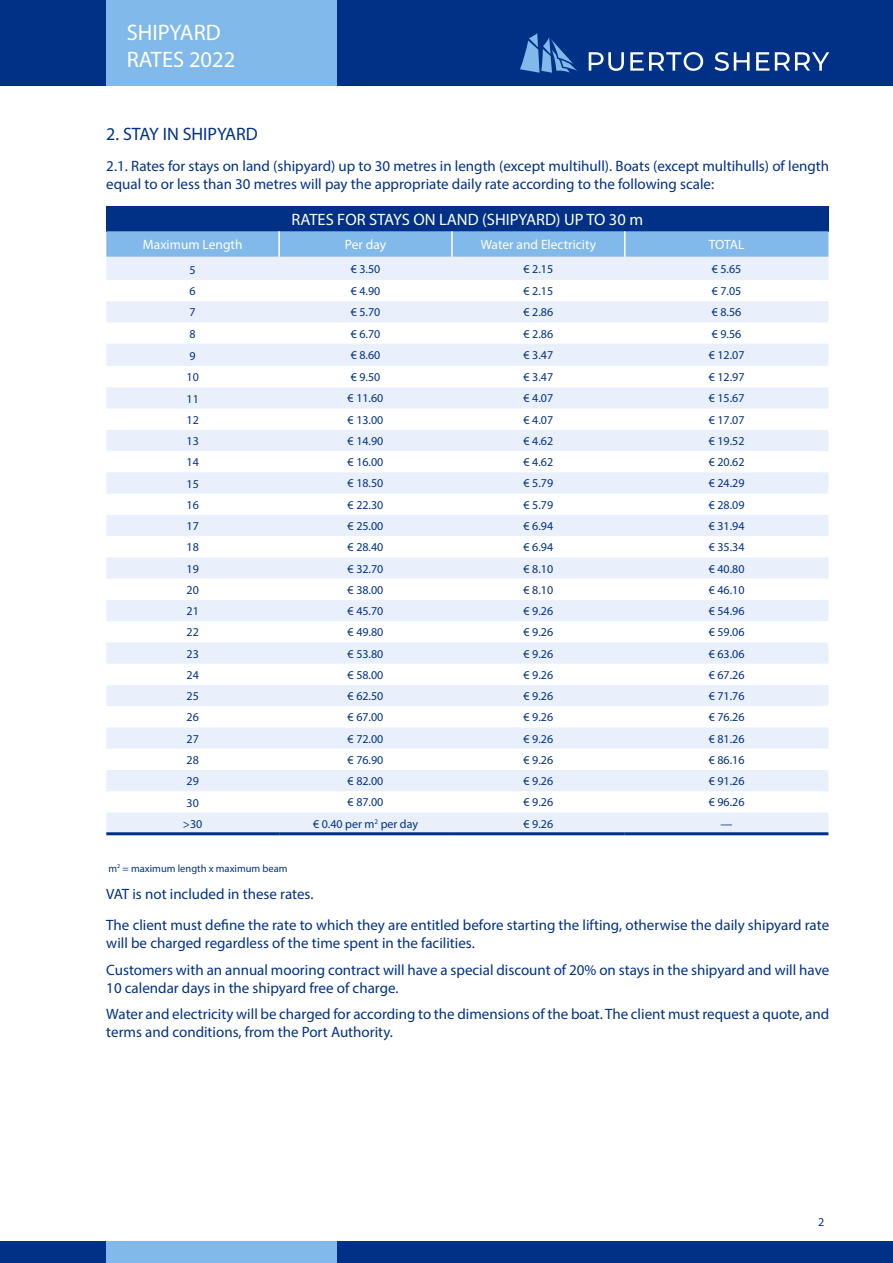
<style>
.page{position:relative;width:893px;height:1263px;background:#fff}
.page>*{position:absolute;margin:0;border:0;box-sizing:border-box;transform-origin:0 0}
.t1{font:22.5px "Myriad Pro";color:#fff}
.t2{font:18px "Myriad Pro";color:#003186}
.t3{font:16.5px "Myriad Pro";color:#fff}
.t4{font:15px/18px "Myriad Pro";color:#003186}
.t5{font:13.5px "Myriad Pro";color:#fff}
.t6{font:12px "Myriad Pro";color:#003186}
.t7{font:10.5px "Myriad Pro";color:#003186}
</style>
<div class="page">
<div style="left:106px;top:206px;width:722px;height:25px;background:#003186"></div>
<svg style="left:106px;top:257px;width:722px;height:575px;fill:#eaf0fb"></svg>
<hr style="left:106px;top:832px;width:173px;height:3px;background:#003186">
<hr style="left:279px;top:832px;width:173px;height:3px;background:#003186">
<hr style="left:452px;top:832px;width:173px;height:3px;background:#003186">
<hr style="left:625px;top:832px;width:203px;height:3px;background:#003186">
<svg style="left:106px;top:231px;width:722px;height:26px;background:#81b8e9"></svg>
<div style="left:1px;top:0;width:892px;height:85px;background:#003186"></div>
<div style="left:106px;top:0;width:231px;height:85px;background:#81b9ea"></div>
<div style="left:0;top:1242px;width:893px;height:21px;background:#003186"></div>
<svg style="left:589px;top:52px;width:35px;height:19px"></svg>
<svg style="left:630px;top:52px;width:73px;height:19px"></svg>
<svg style="left:715px;top:52px;width:35px;height:19px"></svg>
<svg style="left:756px;top:52px;width:13px;height:19px"></svg>
<svg style="left:775px;top:52px;width:54px;height:19px"></svg>
<svg style="left:520px;top:33px;width:57px;height:40px"></svg>
<div style="left:106px;top:1242px;width:231px;height:21px;background:#81b9ea"></div>
<p class="t1" style="left:127px;top:19px;width:96px">SHIPYARD</p>
<p class="t1" style="left:127px;top:46px;width:110px">RATES 2022</p>
<p class="t2" style="left:106px;top:123px;width:153px">2. STAY IN SHIPYARD</p>
<p class="t4" style="left:106px;top:156px;width:724px">2.1. Rates for stays on land (shipyard) up to 30 metres in length (except multihull). Boats (except multihulls) of length equal to or less than 30 metres will pay the appropriate daily rate according to the following scale:</p>
<p class="t3" style="left:292px;top:209px;width:353px">RATES FOR STAYS ON LAND (SHIPYARD) UP TO 30 m</p>
<p class="t5" style="left:143px;top:236px;width:101px">Maximum Length</p>
<p class="t5" style="left:345px;top:236px;width:43px">Per day</p>
<p class="t5" style="left:481px;top:236px;width:117px">Water and Electricity</p>
<p class="t5" style="left:709px;top:236px;width:37px">TOTAL</p>
<p class="t6" style="left:190px;top:262px;width:8px">5</p>
<p class="t6" style="left:351px;top:261px;width:31px">€ 3.50</p>
<p class="t6" style="left:524px;top:261px;width:31px">€ 2.15</p>
<p class="t6" style="left:712px;top:261px;width:31px">€ 5.65</p>
<p class="t6" style="left:190px;top:284px;width:8px">6</p>
<p class="t6" style="left:351px;top:284px;width:31px">€ 4.90</p>
<p class="t6" style="left:524px;top:284px;width:31px">€ 2.15</p>
<p class="t6" style="left:712px;top:284px;width:31px">€ 7.05</p>
<p class="t6" style="left:190px;top:305px;width:8px">7</p>
<p class="t6" style="left:351px;top:305px;width:31px">€ 5.70</p>
<p class="t6" style="left:524px;top:305px;width:31px">€ 2.86</p>
<p class="t6" style="left:712px;top:305px;width:31px">€ 8.56</p>
<p class="t6" style="left:190px;top:326px;width:8px">8</p>
<p class="t6" style="left:351px;top:326px;width:31px">€ 6.70</p>
<p class="t6" style="left:524px;top:326px;width:31px">€ 2.86</p>
<p class="t6" style="left:712px;top:326px;width:31px">€ 9.56</p>
<p class="t6" style="left:190px;top:349px;width:8px">9</p>
<p class="t6" style="left:351px;top:348px;width:31px">€ 8.60</p>
<p class="t6" style="left:524px;top:348px;width:31px">€ 3.47</p>
<p class="t6" style="left:709px;top:348px;width:37px">€ 12.07</p>
<p class="t6" style="left:187px;top:370px;width:14px">10</p>
<p class="t6" style="left:351px;top:370px;width:31px">€ 9.50</p>
<p class="t6" style="left:524px;top:370px;width:31px">€ 3.47</p>
<p class="t6" style="left:709px;top:370px;width:37px">€ 12.97</p>
<p class="t6" style="left:187px;top:391px;width:14px">11</p>
<p class="t6" style="left:348px;top:391px;width:37px">€ 11.60</p>
<p class="t6" style="left:524px;top:391px;width:31px">€ 4.07</p>
<p class="t6" style="left:709px;top:391px;width:37px">€ 15.67</p>
<p class="t6" style="left:187px;top:412px;width:14px">12</p>
<p class="t6" style="left:348px;top:412px;width:37px">€ 13.00</p>
<p class="t6" style="left:524px;top:412px;width:31px">€ 4.07</p>
<p class="t6" style="left:709px;top:412px;width:37px">€ 17.07</p>
<p class="t6" style="left:187px;top:434px;width:14px">13</p>
<p class="t6" style="left:348px;top:433px;width:37px">€ 14.90</p>
<p class="t6" style="left:524px;top:433px;width:31px">€ 4.62</p>
<p class="t6" style="left:709px;top:433px;width:37px">€ 19.52</p>
<p class="t6" style="left:187px;top:455px;width:14px">14</p>
<p class="t6" style="left:348px;top:455px;width:37px">€ 16.00</p>
<p class="t6" style="left:524px;top:455px;width:31px">€ 4.62</p>
<p class="t6" style="left:709px;top:455px;width:37px">€ 20.62</p>
<p class="t6" style="left:187px;top:476px;width:14px">15</p>
<p class="t6" style="left:348px;top:476px;width:37px">€ 18.50</p>
<p class="t6" style="left:524px;top:476px;width:31px">€ 5.79</p>
<p class="t6" style="left:709px;top:476px;width:37px">€ 24.29</p>
<p class="t6" style="left:187px;top:497px;width:14px">16</p>
<p class="t6" style="left:348px;top:497px;width:37px">€ 22.30</p>
<p class="t6" style="left:524px;top:497px;width:31px">€ 5.79</p>
<p class="t6" style="left:709px;top:497px;width:37px">€ 28.09</p>
<p class="t6" style="left:187px;top:519px;width:14px">17</p>
<p class="t6" style="left:348px;top:518px;width:37px">€ 25.00</p>
<p class="t6" style="left:524px;top:518px;width:31px">€ 6.94</p>
<p class="t6" style="left:709px;top:518px;width:37px">€ 31.94</p>
<p class="t6" style="left:187px;top:540px;width:14px">18</p>
<p class="t6" style="left:348px;top:540px;width:37px">€ 28.40</p>
<p class="t6" style="left:524px;top:540px;width:31px">€ 6.94</p>
<p class="t6" style="left:709px;top:540px;width:37px">€ 35.34</p>
<p class="t6" style="left:187px;top:561px;width:14px">19</p>
<p class="t6" style="left:348px;top:561px;width:37px">€ 32.70</p>
<p class="t6" style="left:524px;top:561px;width:31px">€ 8.10</p>
<p class="t6" style="left:709px;top:561px;width:37px">€ 40.80</p>
<p class="t6" style="left:187px;top:582px;width:14px">20</p>
<p class="t6" style="left:348px;top:582px;width:37px">€ 38.00</p>
<p class="t6" style="left:524px;top:582px;width:31px">€ 8.10</p>
<p class="t6" style="left:709px;top:582px;width:37px">€ 46.10</p>
<p class="t6" style="left:187px;top:604px;width:14px">21</p>
<p class="t6" style="left:348px;top:604px;width:37px">€ 45.70</p>
<p class="t6" style="left:524px;top:604px;width:31px">€ 9.26</p>
<p class="t6" style="left:709px;top:604px;width:37px">€ 54.96</p>
<p class="t6" style="left:187px;top:625px;width:14px">22</p>
<p class="t6" style="left:348px;top:625px;width:37px">€ 49.80</p>
<p class="t6" style="left:524px;top:625px;width:31px">€ 9.26</p>
<p class="t6" style="left:709px;top:625px;width:37px">€ 59.06</p>
<p class="t6" style="left:187px;top:646px;width:14px">23</p>
<p class="t6" style="left:348px;top:646px;width:37px">€ 53.80</p>
<p class="t6" style="left:524px;top:646px;width:31px">€ 9.26</p>
<p class="t6" style="left:709px;top:646px;width:37px">€ 63.06</p>
<p class="t6" style="left:187px;top:667px;width:14px">24</p>
<p class="t6" style="left:348px;top:667px;width:37px">€ 58.00</p>
<p class="t6" style="left:524px;top:667px;width:31px">€ 9.26</p>
<p class="t6" style="left:709px;top:667px;width:37px">€ 67.26</p>
<p class="t6" style="left:187px;top:689px;width:14px">25</p>
<p class="t6" style="left:348px;top:689px;width:37px">€ 62.50</p>
<p class="t6" style="left:524px;top:689px;width:31px">€ 9.26</p>
<p class="t6" style="left:709px;top:689px;width:37px">€ 71.76</p>
<p class="t6" style="left:187px;top:710px;width:14px">26</p>
<p class="t6" style="left:348px;top:710px;width:37px">€ 67.00</p>
<p class="t6" style="left:524px;top:710px;width:31px">€ 9.26</p>
<p class="t6" style="left:709px;top:710px;width:37px">€ 76.26</p>
<p class="t6" style="left:187px;top:731px;width:14px">27</p>
<p class="t6" style="left:348px;top:731px;width:37px">€ 72.00</p>
<p class="t6" style="left:524px;top:731px;width:31px">€ 9.26</p>
<p class="t6" style="left:709px;top:731px;width:37px">€ 81.26</p>
<p class="t6" style="left:187px;top:752px;width:14px">28</p>
<p class="t6" style="left:348px;top:752px;width:37px">€ 76.90</p>
<p class="t6" style="left:524px;top:752px;width:31px">€ 9.26</p>
<p class="t6" style="left:709px;top:752px;width:37px">€ 86.16</p>
<p class="t6" style="left:187px;top:774px;width:14px">29</p>
<p class="t6" style="left:348px;top:774px;width:37px">€ 82.00</p>
<p class="t6" style="left:524px;top:774px;width:31px">€ 9.26</p>
<p class="t6" style="left:709px;top:774px;width:37px">€ 91.26</p>
<p class="t6" style="left:187px;top:795px;width:14px">30</p>
<p class="t6" style="left:348px;top:795px;width:37px">€ 87.00</p>
<p class="t6" style="left:524px;top:795px;width:31px">€ 9.26</p>
<p class="t6" style="left:709px;top:795px;width:37px">€ 96.26</p>
<p class="t6" style="left:183px;top:816px;width:21px">&gt;30</p>
<p class="t6" style="left:313px;top:816px;width:107px">€ 0.40 per m<sup>2</sup> per day</p>
<p class="t6" style="left:524px;top:816px;width:31px">€ 9.26</p>
<p class="t6" style="left:721px;top:816px;width:13px">—</p>
<p class="t7" style="left:109px;top:861px;width:181px">m<sup>2</sup> = maximum length x maximum beam</p>
<p class="t4" style="left:106px;top:885px;width:209px">VAT is not included in these rates.</p>
<p class="t4" style="left:106px;top:916px;width:724px">The client must define the rate to which they are entitled before starting the lifting, otherwise the daily shipyard rate will be charged regardless of the time spent in the facilities.</p>
<p class="t4" style="left:106px;top:960px;width:724px">Customers with an annual mooring contract will have a special discount of 20% on stays in the shipyard and will have<br>10 calendar days in the shipyard free of charge.</p>
<p class="t4" style="left:106px;top:1005px;width:724px">Water and electricity will be charged for according to the dimensions of the boat. The client must request a quote, and terms and conditions, from the Port Authority.</p>
<p class="t6" style="left:818px;top:1215px;width:8px">2</p>
</div>
